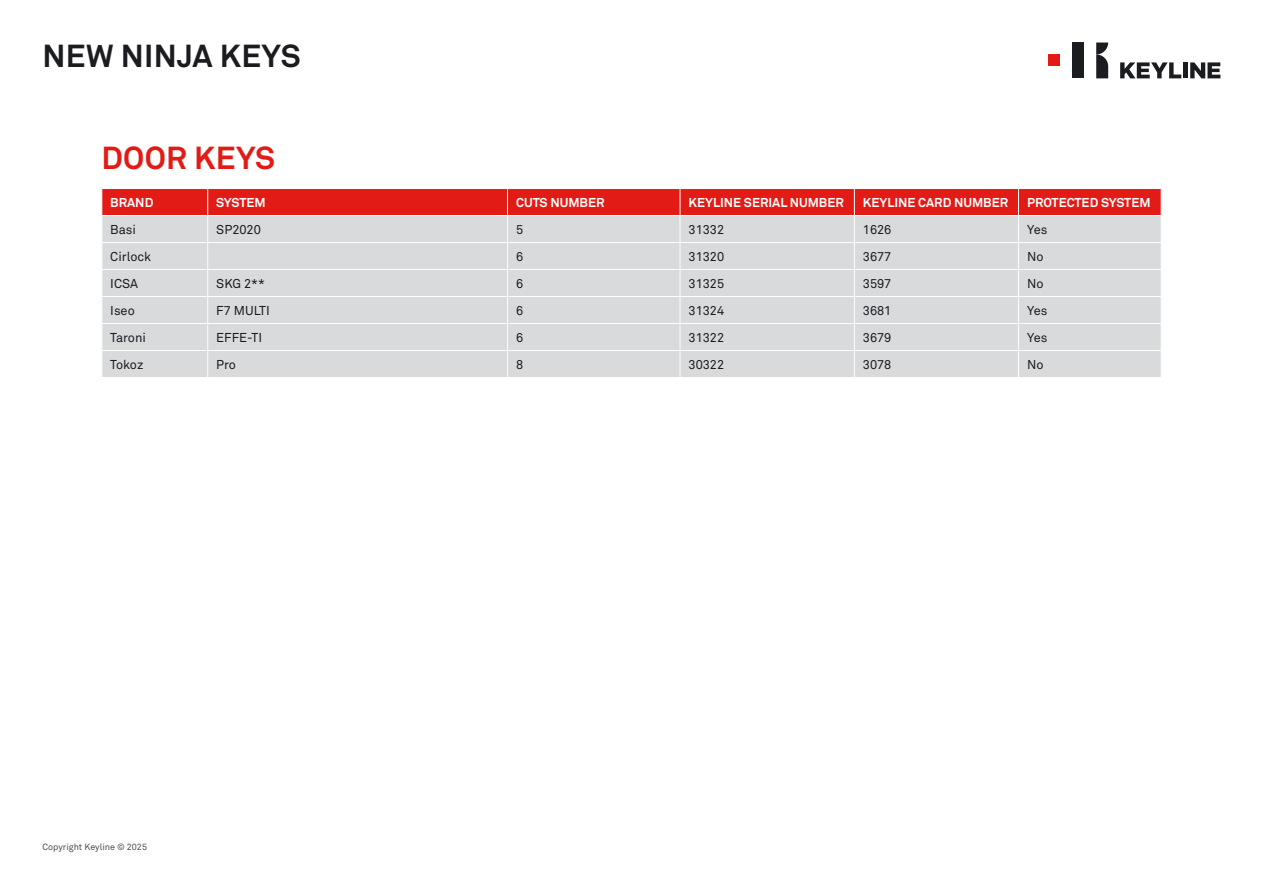
<style>
.page{position:relative;width:1263px;height:893px;background:#fff}
.page>*{position:absolute;margin:0;border:0;box-sizing:border-box;transform-origin:0 0}
.t1{font:700 31.5px "Akkurat Pro";letter-spacing:.01em;color:#1b1c20}
.t2{font:700 31.5px "Akkurat Pro";letter-spacing:.01em;color:#e31b16}
.t3{font:12.75px "Akkurat Pro";color:#1b1c20}
.t4{font:700 12.75px "Akkurat Pro";color:#fff}
.t5{font:9px "Akkurat Pro";color:#504e53}
</style>
<div class="page">
<svg style="left:1096px;top:43px;width:12px;height:35px"></svg>
<div style="left:1072px;top:43px;width:12px;height:35px;background:#1b1c20"></div>
<div style="left:1048px;top:54px;width:12px;height:12px;background:#e31a15"></div>
<svg style="left:1120px;top:62px;width:61px;height:16px"></svg>
<div style="left:1183px;top:62px;width:5px;height:16px;background:#1b1c20"></div>
<svg style="left:1190px;top:62px;width:30px;height:16px"></svg>
<svg style="left:101px;top:189px;width:1061px;height:188px;background:#dac0c1"></svg>
<hr style="left:1018px;top:215px;width:143px;height:1px;background:#fff">
<hr style="left:1018px;top:242px;width:143px;height:1px;background:#fff">
<hr style="left:1018px;top:269px;width:143px;height:1px;background:#fff">
<hr style="left:1018px;top:296px;width:143px;height:1px;background:#fff">
<hr style="left:1018px;top:323px;width:143px;height:1px;background:#fff">
<hr style="left:1018px;top:350px;width:143px;height:1px;background:#fff">
<p class="t1" style="left:43px;top:37px;width:260px">NEW NINJA KEYS</p>
<p class="t2" style="left:101px;top:139px;width:175px">DOOR KEYS</p>
<p class="t4" style="left:110px;top:195px;width:45px">BRAND</p>
<p class="t4" style="left:216px;top:195px;width:51px">SYSTEM</p>
<p class="t4" style="left:516px;top:195px;width:90px">CUTS NUMBER</p>
<p class="t4" style="left:688px;top:195px;width:157px">KEYLINE SERIAL NUMBER</p>
<p class="t4" style="left:863px;top:195px;width:147px">KEYLINE CARD NUMBER</p>
<p class="t4" style="left:1027px;top:195px;width:125px">PROTECTED SYSTEM</p>
<p class="t3" style="left:110px;top:222px;width:27px">Basi</p>
<p class="t3" style="left:216px;top:222px;width:46px">SP2020</p>
<p class="t3" style="left:516px;top:222px;width:9px">5</p>
<p class="t3" style="left:688px;top:222px;width:37px">31332</p>
<p class="t3" style="left:863px;top:222px;width:30px">1626</p>
<p class="t3" style="left:1027px;top:222px;width:22px">Yes</p>
<p class="t3" style="left:110px;top:249px;width:42px">Cirlock</p>
<p class="t3" style="left:516px;top:249px;width:9px">6</p>
<p class="t3" style="left:688px;top:249px;width:37px">31320</p>
<p class="t3" style="left:863px;top:249px;width:30px">3677</p>
<p class="t3" style="left:1027px;top:249px;width:18px">No</p>
<p class="t3" style="left:110px;top:276px;width:29px">ICSA</p>
<p class="t3" style="left:216px;top:276px;width:50px">SKG 2**</p>
<p class="t3" style="left:516px;top:276px;width:9px">6</p>
<p class="t3" style="left:688px;top:276px;width:37px">31325</p>
<p class="t3" style="left:863px;top:276px;width:30px">3597</p>
<p class="t3" style="left:1027px;top:276px;width:18px">No</p>
<p class="t3" style="left:110px;top:303px;width:26px">Iseo</p>
<p class="t3" style="left:216px;top:303px;width:55px">F7 MULTI</p>
<p class="t3" style="left:516px;top:303px;width:9px">6</p>
<p class="t3" style="left:688px;top:303px;width:37px">31324</p>
<p class="t3" style="left:863px;top:303px;width:30px">3681</p>
<p class="t3" style="left:1027px;top:303px;width:22px">Yes</p>
<p class="t3" style="left:110px;top:330px;width:37px">Taroni</p>
<p class="t3" style="left:216px;top:330px;width:47px">EFFE-TI</p>
<p class="t3" style="left:516px;top:330px;width:9px">6</p>
<p class="t3" style="left:688px;top:330px;width:37px">31322</p>
<p class="t3" style="left:863px;top:330px;width:30px">3679</p>
<p class="t3" style="left:1027px;top:330px;width:22px">Yes</p>
<p class="t3" style="left:110px;top:357px;width:35px">Tokoz</p>
<p class="t3" style="left:216px;top:357px;width:21px">Pro</p>
<p class="t3" style="left:516px;top:357px;width:9px">8</p>
<p class="t3" style="left:688px;top:357px;width:37px">30322</p>
<p class="t3" style="left:863px;top:357px;width:30px">3078</p>
<p class="t3" style="left:1027px;top:357px;width:18px">No</p>
<p class="t5" style="left:43px;top:842px;width:106px">Copyright Keyline © 2025</p>
</div>
